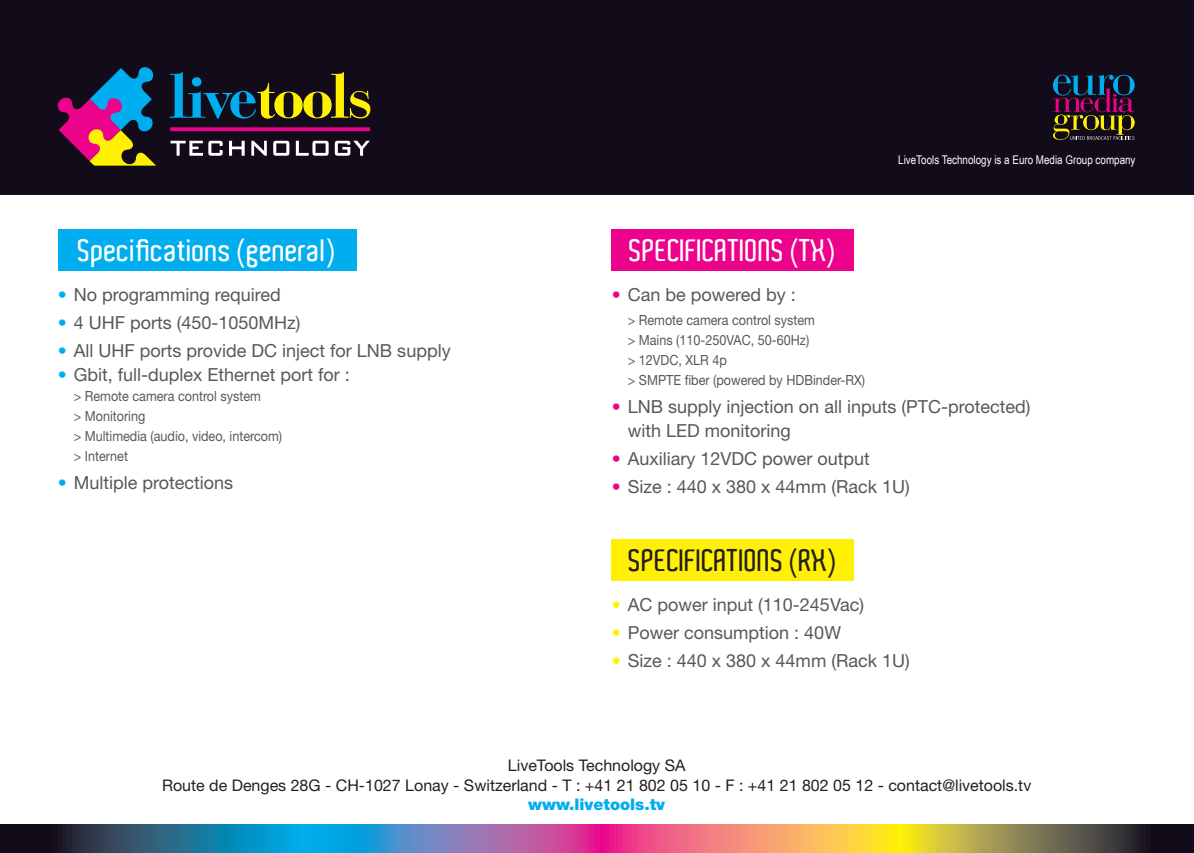
<style>
.page{position:relative;width:1194px;height:853px;background:#fff}
.page>*{position:absolute;margin:0;border:0;box-sizing:border-box;transform-origin:0 0}
.t1{font:600 30px "Aldo";color:#fff}
.t2{font:600 30px "Aldo";color:#231f20}
.t3{font:18px/24px "Helvetica Neue";color:#57585a}
.t4{font:16px/19.2px "Helvetica Neue";color:#231f20;text-align:center}
.t5{font:900 16px "Helvetica Neue";color:#00aeef}
.t6{font:14px/20px "Helvetica Neue";color:#57585a;scale:.9 1}
.t7{font:12px "Arial Narrow";color:#fff}
.s1{color:#00aeef}
.s2{color:#ed028c}
.s3{color:#fff101}
</style>
<div class="page">
<div style="left:0;top:0;width:1193px;height:195px;background:#120b19"></div>
<div style="left:58px;top:230px;width:298px;height:41px;background:#00aeef"></div>
<div style="left:611px;top:230px;width:242px;height:41px;background:#ed028c"></div>
<div style="left:611px;top:540px;width:242px;height:41px;background:#fff101"></div>
<svg style="left:1053px;top:75px;width:81px;height:65px"></svg>
<svg style="left:1px;top:824px;width:1191px;height:28px;background:#7f7477"></svg>
<svg style="left:0;top:824px;width:1px;height:28px"></svg>
<svg style="left:1192px;top:824px;width:1px;height:28px"></svg>
<svg style="left:57px;top:67px;width:99px;height:99px"></svg>
<svg style="left:170px;top:127px;width:200px;height:4px"></svg>
<svg style="left:169px;top:72px;width:201px;height:47px"></svg>
<svg style="left:170px;top:141px;width:53px;height:15px"></svg>
<svg style="left:229px;top:141px;width:16px;height:15px"></svg>
<svg style="left:251px;top:141px;width:16px;height:15px"></svg>
<svg style="left:273px;top:141px;width:16px;height:15px"></svg>
<svg style="left:296px;top:141px;width:32px;height:15px"></svg>
<svg style="left:335px;top:141px;width:35px;height:15px"></svg>
<h1 class="t1" style="left:78px;top:235px;width:259px">Specifications (general)</h1>
<p class="t3" style="left:58px;top:284px;width:225px"><span class="s1">•</span> No programming required</p>
<p class="t3" style="left:58px;top:312px;width:244px"><span class="s1">•</span> 4 UHF ports (450-1050MHz)</p>
<p class="t3" style="left:58px;top:340px;width:394px"><span class="s1">•</span> All UHF ports provide DC inject for LNB supply</p>
<p class="t3" style="left:58px;top:364px;width:294px"><span class="s1">•</span> Gbit, full-duplex Ethernet port for :</p>
<p class="t6" style="left:74px;top:387px;width:233px">&gt; Remote camera control system<br>&gt; Monitoring<br>&gt; Multimedia (audio, video, intercom) &gt; Internet</p>
<p class="t3" style="left:58px;top:472px;width:177px"><span class="s1">•</span> Multiple protections</p>
<h1 class="t1" style="left:629px;top:235px;width:208px">SPECIFICATIONS (TX)</h1>
<p class="t7" style="left:898px;top:153px;width:239px">LiveTools Technology is a Euro Media Group company</p>
<p class="t3" style="left:611px;top:284px;width:186px"><span class="s2">•</span> Can be powered by :</p>
<p class="t6" style="left:627px;top:311px;width:265px">&gt; Remote camera control system<br>&gt; Mains (110-250VAC, 50-60Hz)<br>&gt; 12VDC, XLR 4p<br>&gt; SMPTE fiber (powered by HDBinder-RX)</p>
<p class="t3" style="left:627px;top:396px;width:404px;text-indent:-16px"><span class="s2">•</span> LNB supply injection on all inputs (PTC-protected) with LED monitoring</p>
<p class="t3" style="left:611px;top:448px;width:260px"><span class="s2">•</span> Auxiliary 12VDC power output</p>
<p class="t3" style="left:611px;top:476px;width:299px"><span class="s2">•</span> Size : 440 x 380 x 44mm (Rack 1U)</p>
<h1 class="t2" style="left:628px;top:545px;width:209px">SPECIFICATIONS (RX)</h1>
<p class="t3" style="left:611px;top:594px;width:254px"><span class="s3">•</span> AC power input (110-245Vac)</p>
<p class="t3" style="left:611px;top:622px;width:231px"><span class="s3">•</span> Power consumption : 40W</p>
<p class="t3" style="left:611px;top:650px;width:299px"><span class="s3">•</span> Size : 440 x 380 x 44mm (Rack 1U)</p>
<p class="t4" style="left:162px;top:757px;width:870px">LiveTools Technology SA<br>Route de Denges 28G - CH-1027 Lonay - Switzerland - T : +41 21 802 05 10 - F : +41 21 802 05 12 - contact@livetools.tv</p>
<p class="t5" style="left:528px;top:798px;width:138px">www.livetools.tv</p>
</div>
